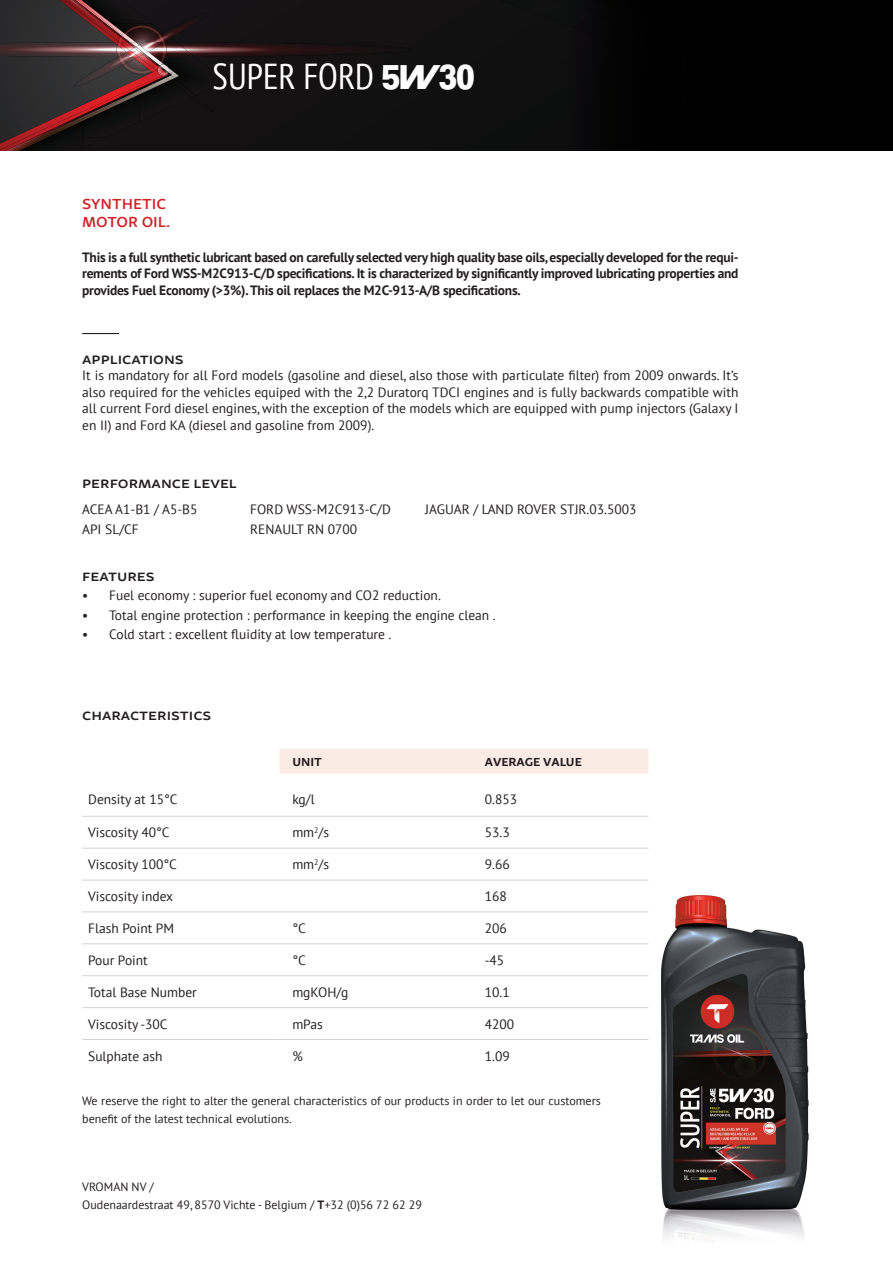
<style>
.page{position:relative;width:893px;height:1263px;background:#fff}
.page>*{position:absolute;margin:0;border:0;box-sizing:border-box;transform-origin:0 0}
.t1{font:condensed 36px "PT Sans";color:#fff}
.t2{font:600 15px "Skolar Sans Latn Ex";color:#231f20}
.t3{font:600 15px/18px "Skolar Sans Latn Ex";color:#d02126}
.t4{font:13.5px/16.5px "PT Sans";color:#231f20;text-align:justify}
.t5{font:700 13.5px/16.5px "PT Sans";letter-spacing:-.02em;color:#231f20;text-align:justify}
.t6{font:12px/18px "PT Sans";color:#231f20}
.t7{font:700 12px "Skolar Sans Latn Ex";color:#231f20}
.s1{font-family:"Movatif Hv";font-stretch:normal}
.s2{font-weight:700}
</style>
<div class="page">
<div style="left:0;top:0;width:893px;height:151px;background:#000"></div>
<div style="left:179px;top:0;width:407px;height:151px;background:#101110"></div>
<div style="left:501px;top:0;width:92px;height:113px;background:#0e0f0f"></div>
<div style="left:179px;top:57px;width:47px;height:53px;background:#141113"></div>
<img style="left:163px;top:0;width:16px;height:151px">
<img style="left:165px;top:80px;width:4px;height:3px">
<img style="left:0;top:0;width:152px;height:76px">
<img style="left:0;top:76px;width:164px;height:75px">
<img style="left:192px;top:95px;width:22px;height:17px">
<img style="left:169px;top:78px;width:27px;height:19px">
<img style="left:121px;top:0;width:1px;height:32px">
<img style="left:120px;top:0;width:1px;height:32px">
<img style="left:65px;top:0;width:55px;height:41px">
<img style="left:123px;top:25px;width:40px;height:7px">
<img style="left:195px;top:42px;width:218px;height:15px">
<img style="left:175px;top:42px;width:20px;height:15px">
<img style="left:0;top:42px;width:114px;height:15px">
<img style="left:74px;top:57px;width:48px;height:30px">
<img style="left:163px;top:13px;width:46px;height:26px">
<img style="left:114px;top:32px;width:61px;height:48px">
<div style="left:280px;top:749px;width:368px;height:25px;background:#faebe4"></div>
<hr style="left:82px;top:816px;width:198px;height:1px;background:#d1d2d4">
<hr style="left:280px;top:816px;width:192px;height:1px;background:#d1d2d4">
<hr style="left:472px;top:816px;width:176px;height:1px;background:#d1d2d4">
<hr style="left:82px;top:848px;width:198px;height:1px;background:#d1d2d4">
<hr style="left:280px;top:848px;width:192px;height:1px;background:#d1d2d4">
<hr style="left:472px;top:848px;width:176px;height:1px;background:#d1d2d4">
<hr style="left:82px;top:880px;width:198px;height:1px;background:#d1d2d4">
<hr style="left:280px;top:880px;width:192px;height:1px;background:#d1d2d4">
<hr style="left:472px;top:880px;width:176px;height:1px;background:#d1d2d4">
<hr style="left:82px;top:912px;width:198px;height:1px;background:#d1d2d4">
<hr style="left:280px;top:912px;width:192px;height:1px;background:#d1d2d4">
<hr style="left:472px;top:912px;width:176px;height:1px;background:#d1d2d4">
<hr style="left:82px;top:943px;width:198px;height:1px;background:#d1d2d4">
<hr style="left:280px;top:943px;width:192px;height:1px;background:#d1d2d4">
<hr style="left:472px;top:943px;width:176px;height:1px;background:#d1d2d4">
<hr style="left:82px;top:975px;width:198px;height:1px;background:#d1d2d4">
<hr style="left:280px;top:975px;width:192px;height:1px;background:#d1d2d4">
<hr style="left:472px;top:975px;width:176px;height:1px;background:#d1d2d4">
<hr style="left:82px;top:1007px;width:198px;height:1px;background:#d1d2d4">
<hr style="left:280px;top:1007px;width:192px;height:1px;background:#d1d2d4">
<hr style="left:472px;top:1007px;width:176px;height:1px;background:#d1d2d4">
<hr style="left:82px;top:1039px;width:198px;height:1px;background:#d1d2d4">
<hr style="left:280px;top:1039px;width:192px;height:1px;background:#d1d2d4">
<hr style="left:472px;top:1039px;width:176px;height:1px;background:#d1d2d4">
<hr style="left:82px;top:333px;width:37px;height:1px;background:#231f20">
<img style="left:661px;top:895px;width:147px;height:314px">
<img style="left:663px;top:1209px;width:141px;height:31px">
<h1 class="t1" style="left:213px;top:54px;width:263px">SUPER FORD <span class="s1">5W30</span></h1>
<p class="t3" style="left:82px;top:194px;width:90px">SYNTHETIC<br>MOTOR OIL.</p>
<p class="t5" style="left:82px;top:248px;width:658px">This is a full synthetic lubricant based on carefully selected very high quality base oils, especially developed for the requi&shy;rements of Ford WSS-M2C913-C/D specifications. It is characterized by significantly improved lubricating properties and provides Fuel Economy (&gt;3%). This oil replaces the M2C-913-A/B specifications.</p>
<p class="t2" style="left:82px;top:346px;width:103px">applications</p>
<p class="t4" style="left:82px;top:367px;width:658px">It is mandatory for all Ford models (gasoline and diesel, also those with particulate filter) from 2009 onwards. It’s also required for the vehicles equiped with the 2,2 Duratorq TDCI engines and is fully backwards compatible with all current Ford diesel engines, with the exception of the models which are equipped with pump injectors (Galaxy I en II) and Ford KA (diesel and gasoline from 2009).</p>
<p class="t2" style="left:82px;top:470px;width:156px">performance level</p>
<p class="t4" style="left:82px;top:501px;width:117px">ACEA A1-B1 / A5-B5</p>
<p class="t4" style="left:250px;top:501px;width:142px">FORD WSS-M2C913-C/D</p>
<p class="t4" style="left:425px;top:501px;width:213px">JAGUAR / LAND ROVER STJR.03.5003</p>
<p class="t4" style="left:82px;top:521px;width:58px">API SL/CF</p>
<p class="t4" style="left:250px;top:521px;width:109px">RENAULT RN 0700</p>
<p class="t2" style="left:82px;top:564px;width:74px">features</p>
<p class="t4" style="left:82px;top:587px;width:360px">• Fuel economy : superior fuel economy and CO2 reduction.</p>
<p class="t4" style="left:82px;top:607px;width:415px">• Total engine protection : performance in keeping the engine clean .</p>
<p class="t4" style="left:82px;top:626px;width:311px">• Cold start : excellent fluidity at low temperature .</p>
<p class="t2" style="left:82px;top:703px;width:131px">characteristics</p>
<p class="t7" style="left:292px;top:752px;width:31px">UNIT</p>
<p class="t7" style="left:485px;top:752px;width:99px">AVERAGE VALUE</p>
<p class="t4" style="left:88px;top:791px;width:91px">Density at 15°C</p>
<p class="t4" style="left:292px;top:791px;width:24px">kg/l</p>
<p class="t4" style="left:485px;top:791px;width:34px">0.853</p>
<p class="t4" style="left:88px;top:824px;width:83px">Viscosity 40°C</p>
<p class="t4" style="left:292px;top:824px;width:38px">mm<sup>2</sup>/s</p>
<p class="t4" style="left:485px;top:824px;width:26px">53.3</p>
<p class="t4" style="left:88px;top:856px;width:90px">Viscosity 100°C</p>
<p class="t4" style="left:292px;top:856px;width:38px">mm<sup>2</sup>/s</p>
<p class="t4" style="left:485px;top:856px;width:26px">9.66</p>
<p class="t4" style="left:88px;top:888px;width:87px">Viscosity index</p>
<p class="t4" style="left:485px;top:888px;width:24px">168</p>
<p class="t4" style="left:88px;top:920px;width:87px">Flash Point PM</p>
<p class="t4" style="left:292px;top:920px;width:15px">°C</p>
<p class="t4" style="left:485px;top:920px;width:24px">206</p>
<p class="t4" style="left:88px;top:951px;width:61px">Pour Point</p>
<p class="t4" style="left:292px;top:951px;width:15px">°C</p>
<p class="t4" style="left:485px;top:951px;width:21px">-45</p>
<p class="t4" style="left:88px;top:983px;width:110px">Total Base Number</p>
<p class="t4" style="left:292px;top:983px;width:58px">mgKOH/g</p>
<p class="t4" style="left:485px;top:983px;width:26px">10.1</p>
<p class="t4" style="left:88px;top:1015px;width:81px">Viscosity -30C</p>
<p class="t4" style="left:292px;top:1015px;width:32px">mPas</p>
<p class="t4" style="left:485px;top:1015px;width:31px">4200</p>
<p class="t4" style="left:88px;top:1047px;width:76px">Sulphate ash</p>
<p class="t4" style="left:292px;top:1047px;width:12px">%</p>
<p class="t4" style="left:485px;top:1047px;width:26px">1.09</p>
<p class="t6" style="left:82px;top:1091px;width:520px">We reserve the right to alter the general characteristics of our products in order to let our customers benefit of the latest technical evolutions.</p>
<p class="t6" style="left:82px;top:1177px;width:341px">VROMAN NV /<br>Oudenaardestraat 49, 8570 Vichte - Belgium / <span class="s2">T</span>+32 (0)56 72 62 29</p>
</div>
